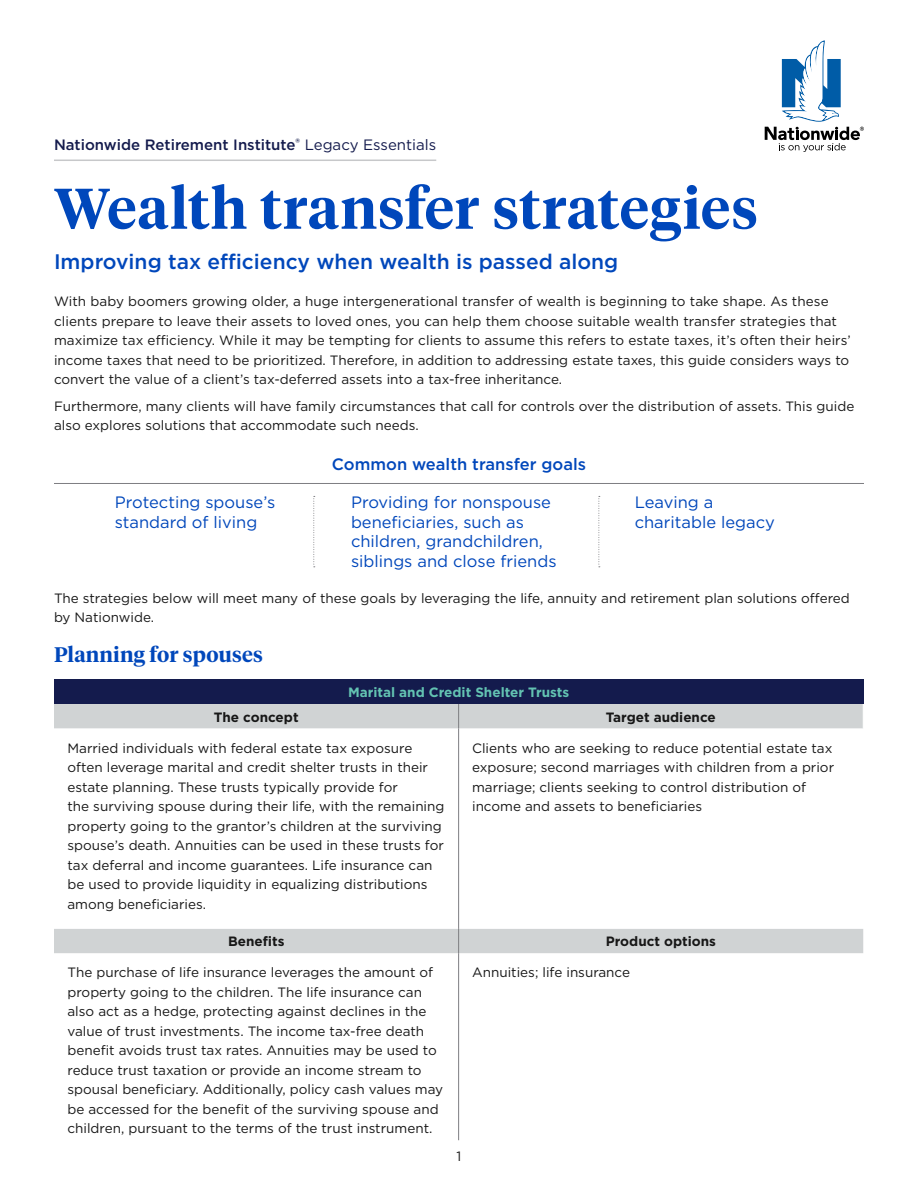
<style>
.page{position:relative;width:918px;height:1188px;background:#fff}
.page>*{position:absolute;margin:0;border:0;box-sizing:border-box;transform-origin:0 0}
.t1{font:600 57px "Tiempos Headline";letter-spacing:.015em;color:#0047bb}
.t2{font:500 21px "Gotham";color:#0047bb}
.t3{font:600 21px "Tiempos Headline";letter-spacing:.01em;color:#0047bb}
.t4{font:16.5px/19.5px "Gotham";color:#0047bb}
.t5{font:500 16.5px "Gotham";color:#0047bb}
.Body_copy{font:500 15px "Gotham";color:#141b4d}
.Body_copy-2{font:13.5px/19.5px "Gotham";color:#171717}
.Body_copy-3{font:700 13.5px "Gotham";color:#171717}
.Body_copy-4{font:700 13.5px "Gotham";color:#63c3b2}
.s1{font-weight:400}
</style>
<div class="page">
<svg style="left:765px;top:40px;width:99px;height:112px"></svg>
<hr style="left:54px;top:160px;width:382px;height:1px;background:#c7c8ca">
<hr style="left:54px;top:483px;width:810px;height:1px;background:#7e7e82">
<div style="left:54px;top:680px;width:809px;height:24px;background:#141b4d"></div>
<svg style="left:54px;top:704px;width:809px;height:249px"></svg>
<svg style="left:458px;top:704px;width:1px;height:24px"></svg>
<hr style="left:458px;top:728px;width:1px;height:201px;background:#7e7e82">
<svg style="left:458px;top:929px;width:1px;height:24px"></svg>
<hr style="left:458px;top:953px;width:1px;height:187px;background:#7e7e82">
<svg style="left:313px;top:496px;width:2px;height:71px"></svg>
<svg style="left:598px;top:496px;width:2px;height:71px"></svg>
<p class="Body_copy" style="left:54px;top:135px;width:384px">Nationwide Retirement Institute<sup>®</sup> <span class="s1">Legacy Essentials</span></p>
<h1 class="t1" style="left:54px;top:169px;width:705px">Wealth transfer strategies</h1>
<h2 class="t2" style="left:54px;top:247px;width:566px">Improving tax efficiency when wealth is passed along</h2>
<p class="Body_copy-2" style="left:54px;top:291px;width:798px">With baby boomers growing older, a huge intergenerational transfer of wealth is beginning to take shape. As these clients prepare to leave their assets to loved ones, you can help them choose suitable wealth transfer strategies that maximize tax efficiency. While it may be tempting for clients to assume this refers to estate taxes, it’s often their heirs’ income taxes that need to be prioritized. Therefore, in addition to addressing estate taxes, this guide considers ways to convert the value of a client’s tax-deferred assets into a tax-free inheritance.</p>
<p class="Body_copy-2" style="left:54px;top:396px;width:802px">Furthermore, many clients will have family circumstances that call for controls over the distribution of assets. This guide also explores solutions that accommodate such needs.</p>
<h2 class="t5" style="left:332px;top:453px;width:256px">Common wealth transfer goals</h2>
<h2 class="t4" style="left:115px;top:492px;width:162px">Protecting spouse’s standard of living</h2>
<h2 class="t4" style="left:351px;top:492px;width:207px">Providing for nonspouse beneficiaries, such as children, grandchildren, siblings and close friends</h2>
<h2 class="t4" style="left:635px;top:492px;width:142px">Leaving a charitable legacy</h2>
<p class="Body_copy-2" style="left:54px;top:588px;width:797px">The strategies below will meet many of these goals by leveraging the life, annuity and retirement plan solutions offered by Nationwide.</p>
<h2 class="t3" style="left:54px;top:640px;width:211px">Planning for spouses</h2>
<p class="Body_copy-4" style="left:348px;top:684px;width:223px">Marital and Credit Shelter Trusts</p>
<p class="Body_copy-3" style="left:214px;top:708px;width:86px">The concept</p>
<p class="Body_copy-3" style="left:606px;top:708px;width:111px">Target audience</p>
<p class="Body_copy-2" style="left:68px;top:738px;width:378px">Married individuals with federal estate tax exposure often leverage marital and credit shelter trusts in their estate planning. These trusts typically provide for<br>the surviving spouse during their life, with the remaining property going to the grantor’s children at the surviving spouse’s death. Annuities can be used in these trusts for tax deferral and income guarantees. Life insurance can be used to provide liquidity in equalizing distributions among beneficiaries.</p>
<p class="Body_copy-2" style="left:472px;top:738px;width:364px">Clients who are seeking to reduce potential estate tax exposure; second marriages with children from a prior marriage; clients seeking to control distribution of income and assets to beneficiaries</p>
<p class="Body_copy-3" style="left:228px;top:933px;width:58px">Benefits</p>
<p class="Body_copy-3" style="left:606px;top:933px;width:112px">Product options</p>
<p class="Body_copy-2" style="left:68px;top:963px;width:377px">The purchase of life insurance leverages the amount of property going to the children. The life insurance can also act as a hedge, protecting against declines in the value of trust investments. The income tax-free death benefit avoids trust tax rates. Annuities may be used to reduce trust taxation or provide an income stream to spousal beneficiary. Additionally, policy cash values may be accessed for the benefit of the surviving spouse and children, pursuant to the terms of the trust instrument.</p>
<p class="Body_copy-2" style="left:472px;top:963px;width:160px">Annuities; life insurance</p>
<p class="Body_copy-2" style="left:457px;top:1146px;width:6px">1</p>
</div>
